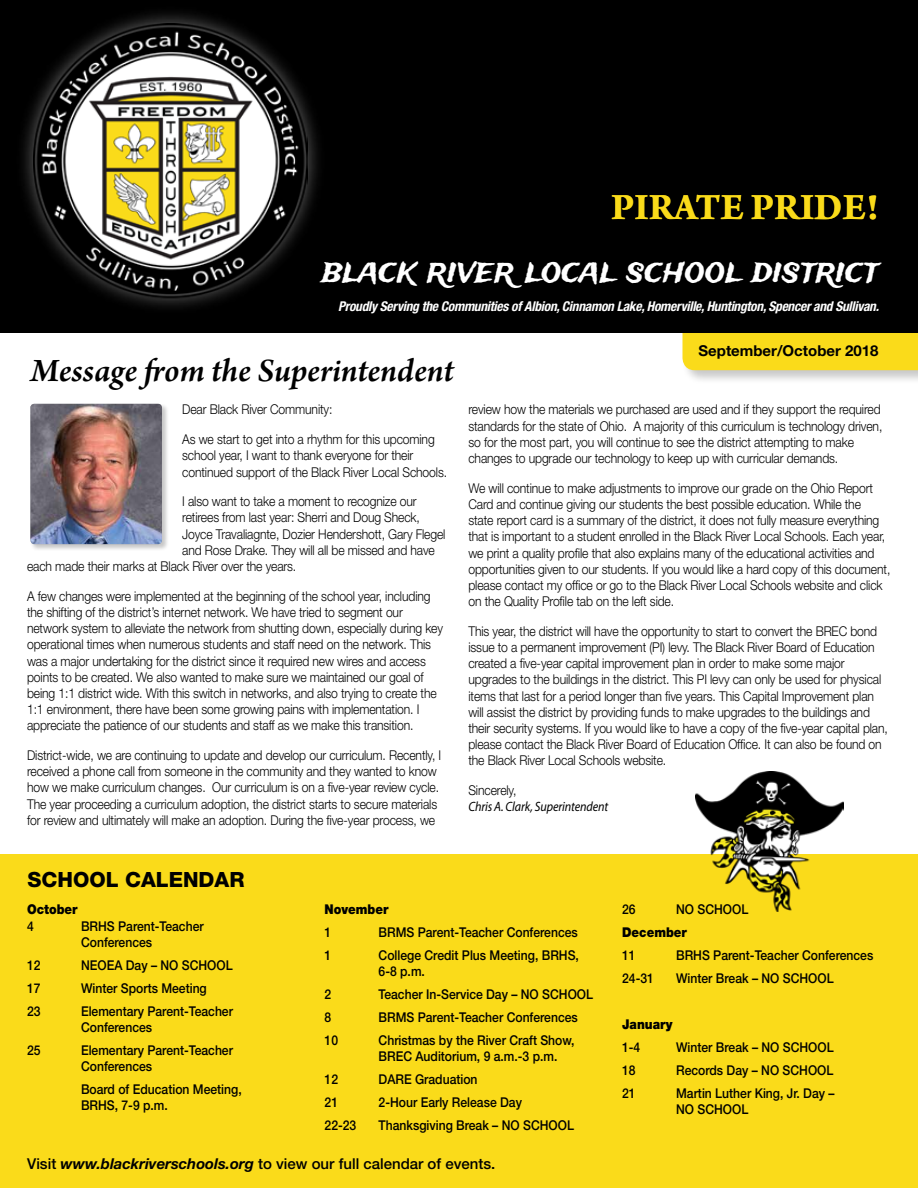
<style>
.page{position:relative;width:918px;height:1188px;background:#fff}
.page>*{position:absolute;margin:0;border:0;box-sizing:border-box;transform-origin:0 0}
.t1{font:700 39.3px "Arno Pro";color:#fadb1a}
.t2{font:37.5px "Trade Winds";color:#fff;scale:.91 1}
.t3{font:italic 600 34.5px "Arno Pro";color:#000}
.t4{font:800 21px "Helvetica Neue";color:#000}
.t5{font:500 15px "Helvetica Neue";color:#000}
.t6{font:700 15px "Helvetica Neue";color:#000}
.t7{font:300 13.5px/16.2px "Helvetica Neue";letter-spacing:-.01em;color:#000;scale:.9 1}
.t8{font:500 13.5px/16.2px "Helvetica Neue";color:#000;scale:.9 1}
.t9{font:italic 700 condensed 13.5px "Helvetica Neue";letter-spacing:-.02em;color:#fff}
.t10{font:900 13.5px "Helvetica Neue";color:#000;scale:.9 1}
.t11{font:italic 13.5px "Myriad Pro";letter-spacing:-.01em;color:#000;scale:.9 1}
.s1{font-weight:700;font-style:italic}
</style>
<div class="page">
<div style="left:681px;top:316px;width:237px;height:69px;background:#000;opacity:.22"></div>
<div style="left:683px;top:333px;width:235px;height:37px;background:#fadb1a"></div>
<div style="left:0;top:0;width:918px;height:333px;background:#000"></div>
<div style="left:15px;top:5px;width:311px;height:311px;background:#fff;opacity:.5"></div>
<img style="left:33px;top:23px;width:275px;height:293px">
<div style="left:30px;top:404px;width:140px;height:148px;background:#000;opacity:.22"></div>
<img style="left:30px;top:404px;width:132px;height:140px">
<div style="left:0;top:855px;width:918px;height:333px;background:#fadb1a"></div>
<img style="left:695px;top:771px;width:148px;height:140px">
<h1 class="t1" style="left:611px;top:184px;width:269px">PIRATE PRIDE!</h1>
<h2 class="t2" style="left:322px;top:245px;width:613px">black river local school district</h2>
<p class="t9" style="left:338px;top:298px;width:542px">Proudly Serving the Communities of Albion, Cinnamon Lake, Homerville, Huntington, Spencer and Sullivan.</p>
<h3 class="t3" style="left:31px;top:350px;width:425px">Message from the Superintendent</h3>
<p class="t7" style="left:182px;top:395px;width:282px;line-height:29.7px">Dear Black River Community:<br>As we start to get into a rhythm for this upcoming</p>
<p class="t7" style="left:182px;top:447px;width:296px">school year, I want to thank everyone for their continued support of the Black River Local Schools.</p>
<p class="t7" style="left:182px;top:493px;width:262px">I also want to take a moment to recognize our</p>
<p class="t7" style="left:182px;top:509px;width:266px">retirees from last year: Sherri and Doug Sheck,</p>
<p class="t7" style="left:182px;top:525px;width:294px">Joyce Travaliagnte, Dozier Hendershott, Gary Flegel</p>
<p class="t7" style="left:182px;top:542px;width:282px">and Rose Drake. They will all be missed and have</p>
<p class="t7" style="left:27px;top:558px;width:301px">each made their marks at Black River over the years.</p>
<p class="t7" style="left:27px;top:588px;width:464px">A few changes were implemented at the beginning of the school year, including the shifting of the district’s internet network. We have tried to segment our network system to alleviate the network from shutting down, especially during key operational times when numerous students and staff need on the network. This was a major undertaking for the district since it required new wires and access points to be created. We also wanted to make sure we maintained our goal of being 1:1 district wide. With this switch in networks, and also trying to create the 1:1 environment, there have been some growing pains with implementation. I appreciate the patience of our students and staff as we make this transition.</p>
<p class="t7" style="left:27px;top:747px;width:462px">District-wide, we are continuing to update and develop our curriculum. Recently, I received a phone call from someone in the community and they wanted to know how we make curriculum changes. Our curriculum is on a five-year review cycle.<br>The year proceeding a curriculum adoption, the district starts to secure materials for review and ultimately will make an adoption. During the five-year process, we</p>
<p class="t6" style="left:698px;top:341px;width:182px">September/October 2018</p>
<p class="t7" style="left:468px;top:401px;width:462px">review how the materials we purchased are used and if they support the required standards for the state of Ohio. A majority of this curriculum is technology driven, so for the most part, you will continue to see the district attempting to make changes to upgrade our technology to keep up with curricular demands.</p>
<p class="t7" style="left:468px;top:480px;width:470px">We will continue to make adjustments to improve our grade on the Ohio Report Card and continue giving our students the best possible education. While the<br>state report card is a summary of the district, it does not fully measure everything that is important to a student enrolled in the Black River Local Schools. Each year, we print a quality profile that also explains many of the educational activities and opportunities given to our students. If you would like a hard copy of this document, please contact my office or go to the Black River Local Schools website and click on the Quality Profile tab on the left side.</p>
<p class="t7" style="left:468px;top:623px;width:468px">This year, the district will have the opportunity to start to convert the BREC bond issue to a permanent improvement (PI) levy. The Black River Board of Education created a five-year capital improvement plan in order to make some major upgrades to the buildings in the district. This PI levy can only be used for physical items that last for a period longer than five years. This Capital Improvement plan will assist the district by providing funds to make upgrades to the buildings and their security systems. If you would like to have a copy of the five-year capital plan, please contact the Black River Board of Education Office. It can also be found on the Black River Local Schools website.</p>
<p class="t7" style="left:468px;top:782px;width:55px">Sincerely,</p>
<p class="t11" style="left:468px;top:799px;width:157px">Chris A. Clark, Superintendent</p>
<h3 class="t4" style="left:28px;top:867px;width:219px">SCHOOL CALENDAR</h3>
<p class="t10" style="left:27px;top:901px;width:58px">October</p>
<p class="t8" style="left:27px;top:918px;width:9px">4</p>
<p class="t8" style="left:81px;top:918px;width:138px">BRHS Parent-Teacher<br>Conferences</p>
<p class="t8" style="left:27px;top:957px;width:17px">12</p>
<p class="t8" style="left:81px;top:957px;width:170px">NEOEA Day – NO SCHOOL</p>
<p class="t8" style="left:27px;top:980px;width:17px">17</p>
<p class="t8" style="left:81px;top:980px;width:141px">Winter Sports Meeting</p>
<p class="t8" style="left:27px;top:1003px;width:17px">23</p>
<p class="t8" style="left:81px;top:1003px;width:170px">Elementary Parent-Teacher<br>Conferences</p>
<p class="t8" style="left:27px;top:1042px;width:17px">25</p>
<p class="t8" style="left:81px;top:1042px;width:170px">Elementary Parent-Teacher<br>Conferences</p>
<p class="t8" style="left:81px;top:1081px;width:180px">Board of Education Meeting,<br>BRHS, 7-9 p.m.</p>
<p class="t10" style="left:325px;top:901px;width:73px">November</p>
<p class="t8" style="left:325px;top:924px;width:9px">1</p>
<p class="t8" style="left:379px;top:924px;width:223px">BRMS Parent-Teacher Conferences</p>
<p class="t8" style="left:325px;top:947px;width:9px">1</p>
<p class="t8" style="left:379px;top:947px;width:224px">College Credit Plus Meeting, BRHS,<br>6-8 p.m.</p>
<p class="t8" style="left:325px;top:986px;width:9px">2</p>
<p class="t8" style="left:379px;top:986px;width:240px">Teacher In-Service Day – NO SCHOOL</p>
<p class="t8" style="left:325px;top:1009px;width:9px">8</p>
<p class="t8" style="left:379px;top:1009px;width:223px">BRMS Parent-Teacher Conferences</p>
<p class="t8" style="left:325px;top:1032px;width:17px">10</p>
<p class="t8" style="left:379px;top:1032px;width:219px">Christmas by the River Craft Show,<br>BREC Auditorium, 9 a.m.-3 p.m.</p>
<p class="t8" style="left:325px;top:1071px;width:17px">12</p>
<p class="t8" style="left:379px;top:1071px;width:112px">DARE Graduation</p>
<p class="t8" style="left:325px;top:1094px;width:17px">21</p>
<p class="t8" style="left:379px;top:1094px;width:161px">2-Hour Early Release Day</p>
<p class="t8" style="left:325px;top:1117px;width:37px">22-23</p>
<p class="t8" style="left:379px;top:1117px;width:219px">Thanksgiving Break – NO SCHOOL</p>
<p class="t5" style="left:27px;top:1154px;width:470px">Visit <span class="s1">www.blackriverschools.org</span> to view our full calendar of events.</p>
<p class="t8" style="left:622px;top:901px;width:17px">26</p>
<p class="t8" style="left:676px;top:901px;width:82px">NO SCHOOL</p>
<p class="t10" style="left:622px;top:925px;width:74px">December</p>
<p class="t8" style="left:622px;top:947px;width:17px">11</p>
<p class="t8" style="left:676px;top:947px;width:221px">BRHS Parent-Teacher Conferences</p>
<p class="t8" style="left:622px;top:970px;width:37px">24-31</p>
<p class="t8" style="left:676px;top:970px;width:177px">Winter Break – NO SCHOOL</p>
<p class="t10" style="left:622px;top:1016px;width:57px">January</p>
<p class="t8" style="left:622px;top:1039px;width:22px">1-4</p>
<p class="t8" style="left:676px;top:1039px;width:177px">Winter Break – NO SCHOOL</p>
<p class="t8" style="left:622px;top:1062px;width:17px">18</p>
<p class="t8" style="left:676px;top:1062px;width:176px">Records Day – NO SCHOOL</p>
<p class="t8" style="left:622px;top:1085px;width:17px">21</p>
<p class="t8" style="left:676px;top:1085px;width:178px">Martin Luther King, Jr. Day –<br>NO SCHOOL</p>
</div>
